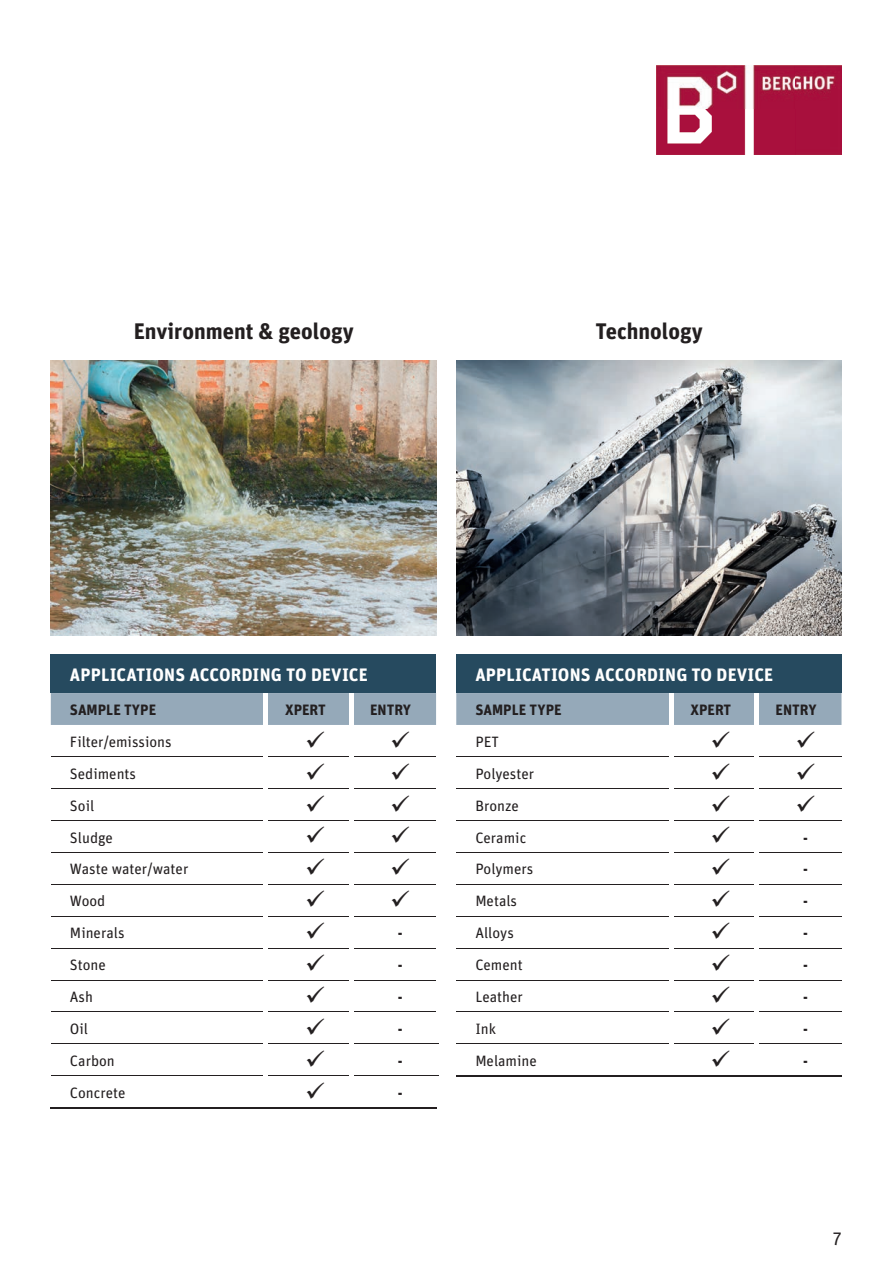
<style>
.page{position:relative;width:893px;height:1263px;background:#fff}
.page>*{position:absolute;margin:0;border:0;box-sizing:border-box;transform-origin:0 0}
.t1{font:700 22.5px "Unit Pro";color:#231f20}
.t2{font:700 18px "Unit Pro";letter-spacing:.01em;color:#fff}
.t3{font:18px "Unit Pro";color:#231f20}
.t4{font:15px "Unit Pro";color:#231f20}
.t5{font:700 15px "Unit Pro";color:#231f20}
</style>
<div class="page">
<img style="left:456px;top:360px;width:386px;height:276px">
<img style="left:51px;top:360px;width:386px;height:276px">
<img style="left:656px;top:66px;width:186px;height:88px">
<div style="left:456px;top:655px;width:385px;height:38px;background:#264a5f"></div>
<div style="left:456px;top:693px;width:385px;height:32px;background:#95a9b9"></div>
<hr style="left:456px;top:757px;width:213px;height:1px;background:#231f20">
<hr style="left:759px;top:757px;width:82px;height:1px;background:#231f20">
<hr style="left:456px;top:788px;width:213px;height:1px;background:#231f20">
<hr style="left:674px;top:788px;width:80px;height:1px;background:#231f20">
<hr style="left:759px;top:788px;width:82px;height:1px;background:#231f20">
<hr style="left:456px;top:820px;width:213px;height:1px;background:#231f20">
<hr style="left:674px;top:820px;width:80px;height:1px;background:#231f20">
<hr style="left:759px;top:820px;width:82px;height:1px;background:#231f20">
<hr style="left:456px;top:852px;width:213px;height:1px;background:#231f20">
<hr style="left:674px;top:852px;width:80px;height:1px;background:#231f20">
<hr style="left:759px;top:852px;width:82px;height:1px;background:#231f20">
<hr style="left:456px;top:884px;width:213px;height:1px;background:#231f20">
<hr style="left:674px;top:884px;width:80px;height:1px;background:#231f20">
<hr style="left:759px;top:884px;width:82px;height:1px;background:#231f20">
<hr style="left:456px;top:916px;width:213px;height:1px;background:#231f20">
<hr style="left:674px;top:916px;width:80px;height:1px;background:#231f20">
<hr style="left:759px;top:916px;width:82px;height:1px;background:#231f20">
<hr style="left:456px;top:948px;width:213px;height:1px;background:#231f20">
<hr style="left:674px;top:948px;width:80px;height:1px;background:#231f20">
<hr style="left:759px;top:948px;width:82px;height:1px;background:#231f20">
<hr style="left:456px;top:980px;width:213px;height:1px;background:#231f20">
<hr style="left:674px;top:980px;width:80px;height:1px;background:#231f20">
<hr style="left:759px;top:980px;width:82px;height:1px;background:#231f20">
<hr style="left:456px;top:1012px;width:213px;height:1px;background:#231f20">
<hr style="left:674px;top:1012px;width:80px;height:1px;background:#231f20">
<hr style="left:759px;top:1012px;width:82px;height:1px;background:#231f20">
<hr style="left:674px;top:757px;width:80px;height:1px;background:#231f20">
<div style="left:669px;top:693px;width:5px;height:32px;background:#fff"></div>
<div style="left:754px;top:693px;width:5px;height:32px;background:#fff"></div>
<hr style="left:456px;top:1044px;width:213px;height:1px;background:#231f20">
<hr style="left:674px;top:1044px;width:80px;height:1px;background:#231f20">
<hr style="left:759px;top:1044px;width:82px;height:1px;background:#231f20">
<hr style="left:456px;top:1075px;width:215px;height:1px;background:#231f20">
<hr style="left:671px;top:1075px;width:85px;height:1px;background:#231f20">
<hr style="left:756px;top:1075px;width:85px;height:1px;background:#231f20">
<div style="left:51px;top:655px;width:385px;height:38px;background:#264a5f"></div>
<div style="left:51px;top:693px;width:385px;height:32px;background:#95a9b9"></div>
<hr style="left:51px;top:757px;width:213px;height:1px;background:#231f20">
<hr style="left:353px;top:757px;width:83px;height:1px;background:#231f20">
<hr style="left:51px;top:788px;width:213px;height:1px;background:#231f20">
<hr style="left:268px;top:788px;width:81px;height:1px;background:#231f20">
<hr style="left:353px;top:788px;width:83px;height:1px;background:#231f20">
<hr style="left:51px;top:820px;width:213px;height:1px;background:#231f20">
<hr style="left:268px;top:820px;width:81px;height:1px;background:#231f20">
<hr style="left:353px;top:820px;width:83px;height:1px;background:#231f20">
<hr style="left:51px;top:852px;width:213px;height:1px;background:#231f20">
<hr style="left:268px;top:852px;width:81px;height:1px;background:#231f20">
<hr style="left:353px;top:852px;width:83px;height:1px;background:#231f20">
<hr style="left:51px;top:884px;width:213px;height:1px;background:#231f20">
<hr style="left:268px;top:884px;width:81px;height:1px;background:#231f20">
<hr style="left:353px;top:884px;width:83px;height:1px;background:#231f20">
<hr style="left:51px;top:916px;width:213px;height:1px;background:#231f20">
<hr style="left:268px;top:916px;width:81px;height:1px;background:#231f20">
<hr style="left:353px;top:916px;width:83px;height:1px;background:#231f20">
<hr style="left:51px;top:948px;width:213px;height:1px;background:#231f20">
<hr style="left:268px;top:948px;width:81px;height:1px;background:#231f20">
<hr style="left:353px;top:948px;width:83px;height:1px;background:#231f20">
<hr style="left:51px;top:980px;width:213px;height:1px;background:#231f20">
<hr style="left:268px;top:980px;width:81px;height:1px;background:#231f20">
<hr style="left:353px;top:980px;width:83px;height:1px;background:#231f20">
<hr style="left:51px;top:1012px;width:213px;height:1px;background:#231f20">
<hr style="left:268px;top:1012px;width:81px;height:1px;background:#231f20">
<hr style="left:353px;top:1012px;width:83px;height:1px;background:#231f20">
<hr style="left:51px;top:1044px;width:213px;height:1px;background:#231f20">
<hr style="left:268px;top:1044px;width:81px;height:1px;background:#231f20">
<hr style="left:353px;top:1044px;width:85px;height:1px;background:#231f20">
<hr style="left:268px;top:757px;width:81px;height:1px;background:#231f20">
<hr style="left:264px;top:693px;width:4px;height:32px;background:#fff">
<hr style="left:349px;top:693px;width:4px;height:32px;background:#fff">
<hr style="left:434px;top:1044px;width:4px;height:31px;background:#fff">
<hr style="left:51px;top:1075px;width:213px;height:1px;background:#231f20">
<hr style="left:268px;top:1075px;width:81px;height:1px;background:#231f20">
<hr style="left:353px;top:1075px;width:85px;height:1px;background:#231f20">
<hr style="left:51px;top:1107px;width:215px;height:1px;background:#231f20">
<hr style="left:266px;top:1107px;width:85px;height:1px;background:#231f20">
<hr style="left:351px;top:1107px;width:85px;height:1px;background:#231f20">
<h1 class="t1" style="left:134px;top:315px;width:222px">Environment &amp; geology</h1>
<h1 class="t1" style="left:595px;top:315px;width:109px">Technology</h1>
<p class="t2" style="left:70px;top:662px;width:299px">APPLICATIONS ACCORDING TO DEVICE</p>
<p class="t5" style="left:70px;top:699px;width:88px">SAMPLE TYPE</p>
<p class="t5" style="left:285px;top:699px;width:42px">XPERT</p>
<p class="t5" style="left:370px;top:699px;width:43px">ENTRY</p>
<p class="t4" style="left:70px;top:731px;width:103px">Filter/emissions</p>
<p class="t4" style="left:70px;top:763px;width:68px">Sediments</p>
<p class="t4" style="left:70px;top:795px;width:26px">Soil</p>
<p class="t4" style="left:70px;top:827px;width:45px">Sludge</p>
<p class="t4" style="left:70px;top:859px;width:120px">Waste water/water</p>
<p class="t4" style="left:70px;top:891px;width:37px">Wood</p>
<p class="t4" style="left:70px;top:922px;width:56px">Minerals</p>
<p class="t5" style="left:398px;top:922px;width:6px">-</p>
<p class="t4" style="left:70px;top:954px;width:37px">Stone</p>
<p class="t5" style="left:398px;top:954px;width:6px">-</p>
<p class="t4" style="left:70px;top:986px;width:25px">Ash</p>
<p class="t5" style="left:398px;top:986px;width:6px">-</p>
<p class="t4" style="left:70px;top:1018px;width:20px">Oil</p>
<p class="t5" style="left:398px;top:1018px;width:6px">-</p>
<p class="t4" style="left:70px;top:1050px;width:46px">Carbon</p>
<p class="t5" style="left:398px;top:1049px;width:6px">-</p>
<p class="t4" style="left:70px;top:1082px;width:57px">Concrete</p>
<p class="t5" style="left:398px;top:1081px;width:6px">-</p>
<p class="t2" style="left:475px;top:662px;width:299px">APPLICATIONS ACCORDING TO DEVICE</p>
<p class="t5" style="left:475px;top:699px;width:88px">SAMPLE TYPE</p>
<p class="t5" style="left:691px;top:699px;width:42px">XPERT</p>
<p class="t5" style="left:776px;top:699px;width:43px">ENTRY</p>
<p class="t4" style="left:475px;top:731px;width:25px">PET</p>
<p class="t4" style="left:475px;top:763px;width:60px">Polyester</p>
<p class="t4" style="left:475px;top:795px;width:45px">Bronze</p>
<p class="t4" style="left:475px;top:827px;width:52px">Ceramic</p>
<p class="t5" style="left:803px;top:826px;width:6px">-</p>
<p class="t4" style="left:475px;top:859px;width:59px">Polymers</p>
<p class="t5" style="left:803px;top:858px;width:6px">-</p>
<p class="t4" style="left:475px;top:891px;width:43px">Metals</p>
<p class="t5" style="left:803px;top:890px;width:6px">-</p>
<p class="t4" style="left:475px;top:922px;width:40px">Alloys</p>
<p class="t5" style="left:803px;top:922px;width:6px">-</p>
<p class="t4" style="left:475px;top:954px;width:49px">Cement</p>
<p class="t5" style="left:803px;top:954px;width:6px">-</p>
<p class="t4" style="left:475px;top:986px;width:49px">Leather</p>
<p class="t5" style="left:803px;top:986px;width:6px">-</p>
<p class="t4" style="left:475px;top:1018px;width:22px">Ink</p>
<p class="t5" style="left:803px;top:1018px;width:6px">-</p>
<p class="t4" style="left:475px;top:1050px;width:63px">Melamine</p>
<p class="t5" style="left:803px;top:1049px;width:6px">-</p>
<p class="t3" style="left:833px;top:1225px;width:11px">7</p>
</div>
